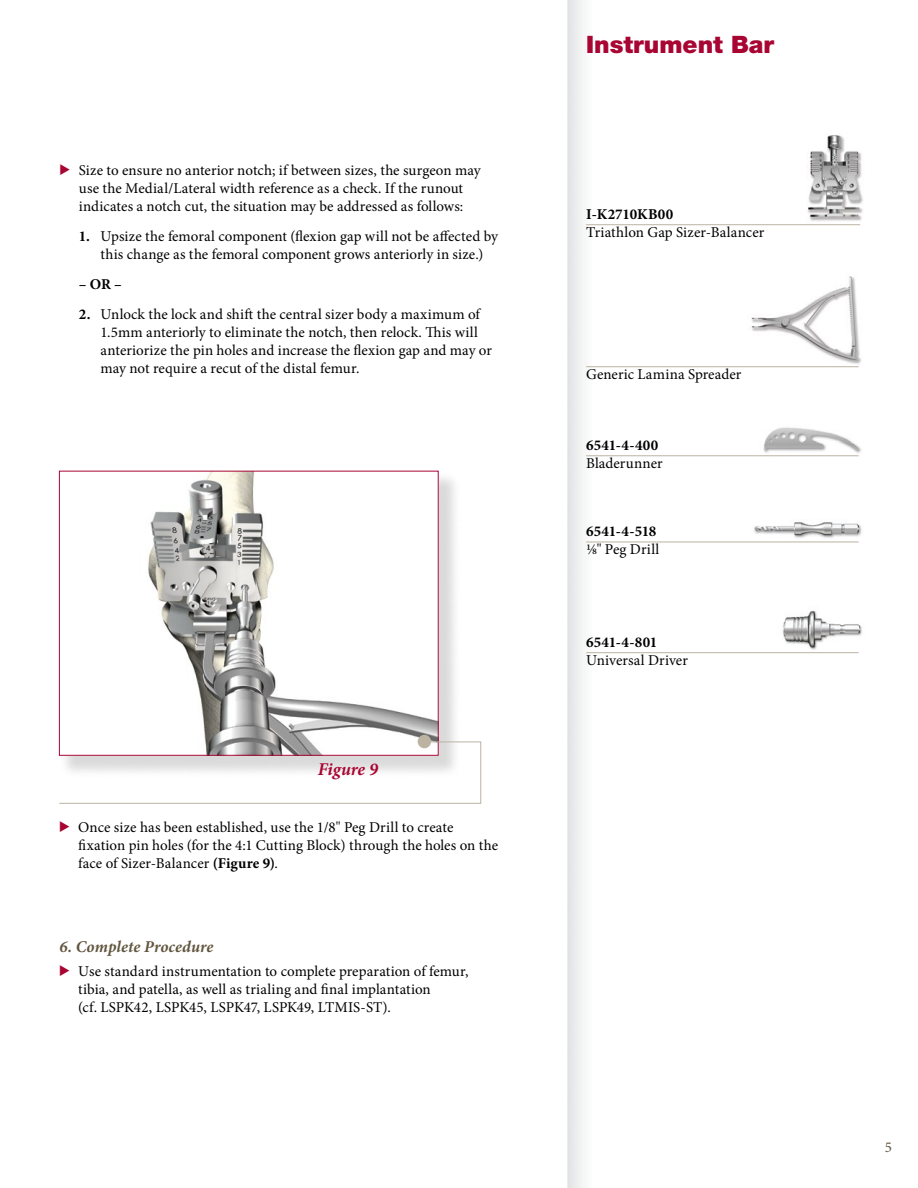
<style>
.page{position:relative;width:918px;height:1188px;background:#fff}
.page>*{position:absolute;margin:0;border:0;box-sizing:border-box;transform-origin:0 0}
.t1{font:900 24px "Helvetica Neue LT Pro";color:#a90533}
.t2{font:italic 700 18px "Minion Pro";letter-spacing:-.005em;color:#a90533}
.t3{font:italic 700 16.5px "Minion Pro";letter-spacing:.005em;color:#61553e}
.t4{font:15px/18px "Minion Pro";letter-spacing:.005em;color:#000}
.t5{font:700 15px "Minion Pro";color:#000}
.t6{font:15px "Minion Pro";color:#61553e}
.s1{font-family:"Pictograph One";color:#a90533}
.s2{font-weight:700}
</style>
<div class="page">
<img style="left:567px;top:0;width:50px;height:1188px">
<div style="left:58px;top:470px;width:403px;height:309px;background:#000;opacity:.15"></div>
<img style="left:61px;top:473px;width:375px;height:268px">
<div style="left:418px;top:735px;width:13px;height:13px;background:#bcb3a3;border-radius:50%"></div>
<svg style="left:59px;top:741px;width:422px;height:63px"></svg>
<img style="left:754px;top:427px;width:108px;height:29px">
<hr style="left:586px;top:456px;width:273px;height:1px;background:#bcb3a3">
<img style="left:798px;top:135px;width:65px;height:91px">
<hr style="left:586px;top:224px;width:274px;height:1px;background:#bcb3a3">
<img style="left:747px;top:276px;width:114px;height:92px">
<hr style="left:586px;top:366px;width:273px;height:1px;background:#bcb3a3">
<img style="left:774px;top:611px;width:88px;height:43px">
<hr style="left:586px;top:652px;width:273px;height:1px;background:#bcb3a3">
<img style="left:751px;top:522px;width:111px;height:20px">
<hr style="left:586px;top:542px;width:273px;height:1px;background:#bcb3a3">
<p class="t4" style="left:60px;top:161px;width:422px;text-align:center"><span class="s1">&gt;</span> Size to ensure no anterior notch; if between sizes, the surgeon may use the Medial/Lateral width reference as a check. If the runout indicates a notch cut, the situation may be addressed as follows:</p>
<p class="t4" style="left:79px;top:228px;width:421px;text-align:center"><span class="s2">1.</span> Upsize the femoral component (flexion gap will not be affected by this change as the femoral component grows anteriorly in size.)</p>
<p class="t5" style="left:79px;top:274px;width:45px">– OR –</p>
<p class="t4" style="left:100px;top:306px;width:393px;text-indent:-22px"><span class="s2">2.</span> Unlock the lock and shift the central sizer body a maximum of 1.5mm anteriorly to eliminate the notch, then relock. This will anteriorize the pin holes and increase the flexion gap and may or may not require a recut of the distal femur.</p>
<p class="t2" style="left:318px;top:756px;width:62px">Figure 9</p>
<p class="t4" style="left:78px;top:818px;width:421px;text-indent:-19px"><span class="s1">&gt;</span> Once size has been established, use the 1/8" Peg Drill to create fixation pin holes (for the 4:1 Cutting Block) through the holes on the face of Sizer-Balancer <span class="s2">(Figure 9)</span>.</p>
<p class="t3" style="left:59px;top:935px;width:155px">6. Complete Procedure</p>
<p class="t4" style="left:78px;top:962px;width:392px;text-indent:-19px"><span class="s1">&gt;</span> Use standard instrumentation to complete preparation of femur, tibia, and patella, as well as trialing and final implantation<br>(cf. LSPK42, LSPK45, LSPK47, LSPK49, LTMIS-ST).</p>
<h1 class="t1" style="left:586px;top:30px;width:189px">Instrument Bar</h1>
<p class="t5" style="left:586px;top:204px;width:89px">I-K2710KB00</p>
<p class="t4" style="left:586px;top:223px;width:180px">Triathlon Gap Sizer-Balancer</p>
<p class="t4" style="left:586px;top:365px;width:157px">Generic Lamina Spreader</p>
<p class="t5" style="left:586px;top:435px;width:74px">6541-4-400</p>
<p class="t4" style="left:586px;top:454px;width:78px">Bladerunner</p>
<p class="t5" style="left:586px;top:521px;width:72px">6541-4-518</p>
<p class="t4" style="left:586px;top:540px;width:75px">⅛" Peg Drill</p>
<p class="t5" style="left:586px;top:631px;width:73px">6541-4-801</p>
<p class="t4" style="left:586px;top:651px;width:103px">Universal Driver</p>
<p class="t6" style="left:885px;top:1137px;width:9px">5</p>
</div>
